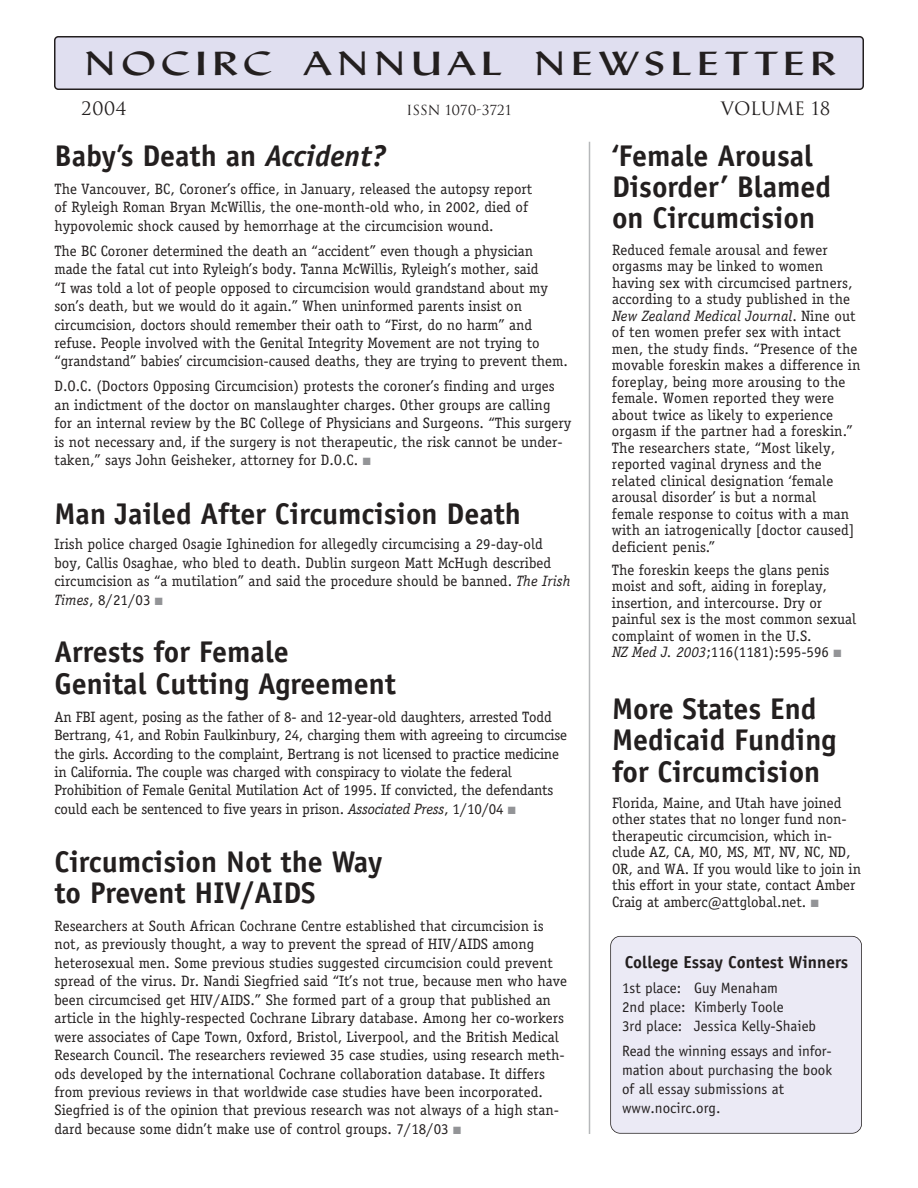
<style>
.page{position:relative;width:918px;height:1188px;background:#fff}
.page>*{position:absolute;margin:0;border:0;box-sizing:border-box;transform-origin:0 0}
.t1{font:33px "Lydian BT";letter-spacing:.11em;color:#231f1f;scale:1.48 1}
.t2{font:700 30px/31.2px "Officina Sans";color:#231f1f}
.t3{font:18px "Trajan";color:#231f1f}
.t4{font:700 17.25px "Officina Sans";color:#231f1f}
.t5{font:15px/18.5px "Officina Serif";color:#231f1f}
.t6{font:15px/18.9px "Officina Sans";color:#231f1f}
.t7{font:13.5px "Trajan";color:#231f1f}
.s1{font-style:italic}
.s2{color:#939497}
</style>
<div class="page">
<svg style="left:54px;top:36px;width:810px;height:54px;background:#d3d2e2"></svg>
<div style="left:611px;top:936px;width:251px;height:197px;background:#ebeaf5;border-radius:10px"></div>
<div style="left:610px;top:936px;width:252px;height:198px;border:2px solid #231f1f;border-radius:10px"></div>
<hr style="left:589px;top:142px;width:1px;height:992px;background:#b6b8ba">
<h1 class="t1" style="left:84px;top:51px;width:509px">NOCIRC ANNUAL NEWSLETTER</h1>
<p class="t3" style="left:82px;top:98px;width:47px">2004</p>
<p class="t7" style="left:407px;top:102px;width:106px">ISSN 1070-3721</p>
<p class="t3" style="left:721px;top:98px;width:111px">VOLUME 18</p>
<h2 class="t2" style="left:54px;top:142px;width:333px">Baby’s Death an <span class="s1">Accident?</span></h2>
<p class="t5" style="left:54px;top:181px;width:479px">The Vancouver, BC, Coroner’s office, in January, released the autopsy report of Ryleigh Roman Bryan McWillis, the one-month-old who, in 2002, died of hypovolemic shock caused by hemorrhage at the circumcision wound.</p>
<p class="t5" style="left:54px;top:243px;width:515px">The BC Coroner determined the death an “accident” even though a physician made the fatal cut into Ryleigh’s body. Tanna McWillis, Ryleigh’s mother, said<br>“I was told a lot of people opposed to circumcision would grandstand about my son’s death, but we would do it again.” When uninformed parents insist on circumcision, doctors should remember their oath to “First, do no harm” and refuse. People involved with the Genital Integrity Movement are not trying to “grandstand” babies’ circumcision-caused deaths, they are trying to prevent them.</p>
<p class="t5" style="left:54px;top:378px;width:518px">D.O.C. (Doctors Opposing Circumcision) protests the coroner’s finding and urges an indictment of the doctor on manslaughter charges. Other groups are calling for an internal review by the BC College of Physicians and Surgeons. “This surgery is not necessary and, if the surgery is not therapeutic, the risk cannot be under&shy;taken,” says John Geisheker, attorney for D.O.C. <span class="s2">■</span></p>
<h2 class="t2" style="left:54px;top:501px;width:468px">Man Jailed After Circumcision Death</h2>
<p class="t5" style="left:54px;top:536px;width:518px">Irish police charged Osagie Ighinedion for allegedly circumcising a 29-day-old boy, Callis Osaghae, who bled to death. Dublin surgeon Matt McHugh described circumcision as “a mutilation” and said the procedure should be banned. <span class="s1">The Irish Times</span>, 8/21/03 <span class="s2">■</span></p>
<h2 class="t2" style="left:54px;top:639px;width:343px">Arrests for Female<br>Genital Cutting Agreement</h2>
<p class="t5" style="left:54px;top:709px;width:514px">An FBI agent, posing as the father of 8- and 12-year-old daughters, arrested Todd Bertrang, 41, and Robin Faulkinbury, 24, charging them with agreeing to circumcise the girls. According to the complaint, Bertrang is not licensed to practice medicine in California. The couple was charged with conspiracy to violate the federal Prohibition of Female Genital Mutilation Act of 1995. If convicted, the defendants could each be sentenced to five years in prison. <span class="s1">Associated Press</span>, 1/10/04 <span class="s2">■</span></p>
<h2 class="t2" style="left:54px;top:848px;width:330px">Circumcision Not the Way to Prevent HIV/AIDS</h2>
<p class="t5" style="left:54px;top:918px;width:514px">Researchers at South African Cochrane Centre established that circumcision is not, as previously thought, a way to prevent the spread of HIV/AIDS among heterosexual men. Some previous studies suggested circumcision could prevent spread of the virus. Dr. Nandi Siegfried said “It’s not true, because men who have been circumcised get HIV/AIDS.” She formed part of a group that published an article in the highly-respected Cochrane Library database. Among her co-workers were associates of Cape Town, Oxford, Bristol, Liverpool, and the British Medical Research Council. The researchers reviewed 35 case studies, using research meth&shy;ods developed by the international Cochrane collaboration database. It differs from previous reviews in that worldwide case studies have been incorporated.<br>Siegfried is of the opinion that previous research was not always of a high stan&shy;dard because some didn’t make use of control groups. 7/18/03 <span class="s2">■</span></p>
<h2 class="t2" style="left:612px;top:143px;width:221px">‘Female Arousal<br>Disorder’ Blamed on Circumcision</h2>
<p class="t5" style="left:612px;top:242px;width:250px;line-height:16.5px">Reduced female arousal and fewer orgasms may be linked to women having sex with circumcised partners, according to a study published in the <span class="s1">New Zealand Medical Journal</span>. Nine out of ten women prefer sex with intact men, the study finds. “Presence of the movable foreskin makes a difference in foreplay, being more arousing to the female. Women reported they were about twice as likely to experience orgasm if the partner had a foreskin.” The researchers state, “Most likely, reported vaginal dryness and the related clinical designation ‘female arousal disorder’ is but a normal female response to coitus with a man with an iatrogenically [doctor caused] deficient penis.”</p>
<p class="t5" style="left:612px;top:562px;width:246px;line-height:16.5px">The foreskin keeps the glans penis moist and soft, aiding in foreplay, insertion, and intercourse. Dry or painful sex is the most common sexual complaint of women in the U.S.<br><span class="s1">NZ Med J. 2003</span>;116(1181):595-596 <span class="s2">■</span></p>
<h2 class="t2" style="left:612px;top:696px;width:226px">More States End<br>Medicaid Funding for Circumcision</h2>
<p class="t5" style="left:612px;top:796px;width:251px;line-height:16.5px">Florida, Maine, and Utah have joined other states that no longer fund non&shy;therapeutic circumcision, which in&shy;clude AZ, CA, MO, MS, MT, NV, NC, ND, OR, and WA. If you would like to join in this effort in your state, contact Amber Craig at amberc@attglobal.net. <span class="s2">■</span></p>
<p class="t4" style="left:625px;top:955px;width:225px">College Essay Contest Winners</p>
<p class="t6" style="left:622px;top:980px;width:196px">1st place: Guy Menaham<br>2nd place: Kimberly Toole<br>3rd place: Jessica Kelly-Shaieb</p>
<p class="t6" style="left:622px;top:1043px;width:211px">Read the winning essays and infor&shy;mation about purchasing the book of all essay submissions at www.nocirc.org.</p>
</div>
